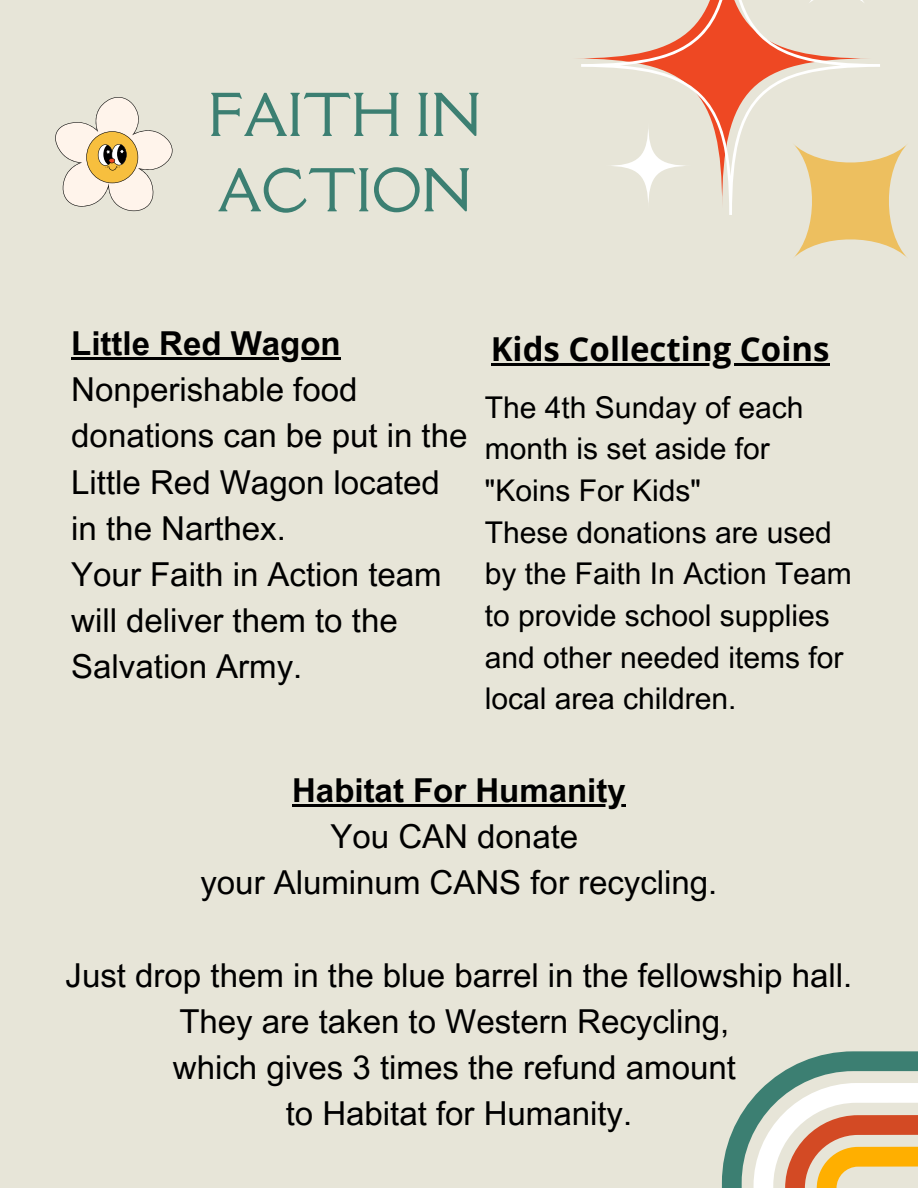
<style>
.page{position:relative;width:918px;height:1188px;background:#e7e5d8}
.page>*{position:absolute;margin:0;border:0;box-sizing:border-box;transform-origin:0 0}
.t1{font:54px/75.3px "Della Respira";color:#3c7f72}
.t2{font:33px/46.2px "Arial MT Pro";color:#000}
.t3{font:700 33px "Arial MT Pro";color:#000}
.t4{font:700 33px "Open Sans";color:#000}
.t5{font:30px/41.7px "Arial MT Pro";color:#000}
</style>
<div class="page">
<svg style="left:768px;top:1051px;width:150px;height:32px;fill:#3c7f72"></svg>
<svg style="left:721px;top:1083px;width:197px;height:105px"></svg>
<svg style="left:55px;top:97px;width:118px;height:115px"></svg>
<svg style="left:794px;top:144px;width:113px;height:114px"></svg>
<svg style="left:581px;top:0;width:299px;height:215px"></svg>
<hr style="left:71px;top:357px;width:270px;height:3px;background:#000">
<hr style="left:491px;top:363px;width:339px;height:2px;background:#000">
<hr style="left:292px;top:804px;width:334px;height:3px;background:#000">
<h1 class="t1" style="left:208px;top:77px;width:275px">FAITH IN<br>ACTION</h1>
<p class="t3" style="left:71px;top:331px;width:271px">Little Red Wagon</p>
<p class="t2" style="left:71px;top:371px;width:398px">Nonperishable food donations can be put in the<br>Little Red Wagon located in the Narthex.</p>
<p class="t2" style="left:71px;top:555px;width:372px">Your Faith in Action team will deliver them to the<br>Salvation Army.</p>
<p class="t4" style="left:491px;top:326px;width:340px">Kids Collecting Coins</p>
<p class="t5" style="left:485px;top:390px;width:320px">The 4th Sunday of each month is set aside for</p>
<p class="t5" style="left:485px;top:473px;width:218px">"Koins For Kids"</p>
<h2 class="t5" style="left:485px;top:515px;width:368px">These donations are used by the Faith In Action Team</h2>
<p class="t5" style="left:485px;top:598px;width:347px">to provide school supplies</p>
<p class="t5" style="left:485px;top:640px;width:360px">and other needed items for local area children.</p>
<p class="t3" style="left:292px;top:778px;width:335px">Habitat For Humanity</p>
<p class="t2" style="left:331px;top:818px;width:249px">You CAN donate</p>
<p class="t2" style="left:200px;top:864px;width:519px">your Aluminum CANS for recycling.</p>
<p class="t2" style="left:66px;top:956px;width:788px">Just drop them in the blue barrel in the fellowship hall.</p>
<p class="t2" style="left:179px;top:1002px;width:552px">They are taken to Western Recycling,</p>
<p class="t2" style="left:173px;top:1048px;width:564px">which gives 3 times the refund amount</p>
<p class="t2" style="left:286px;top:1094px;width:348px">to Habitat for Humanity.</p>
</div>
